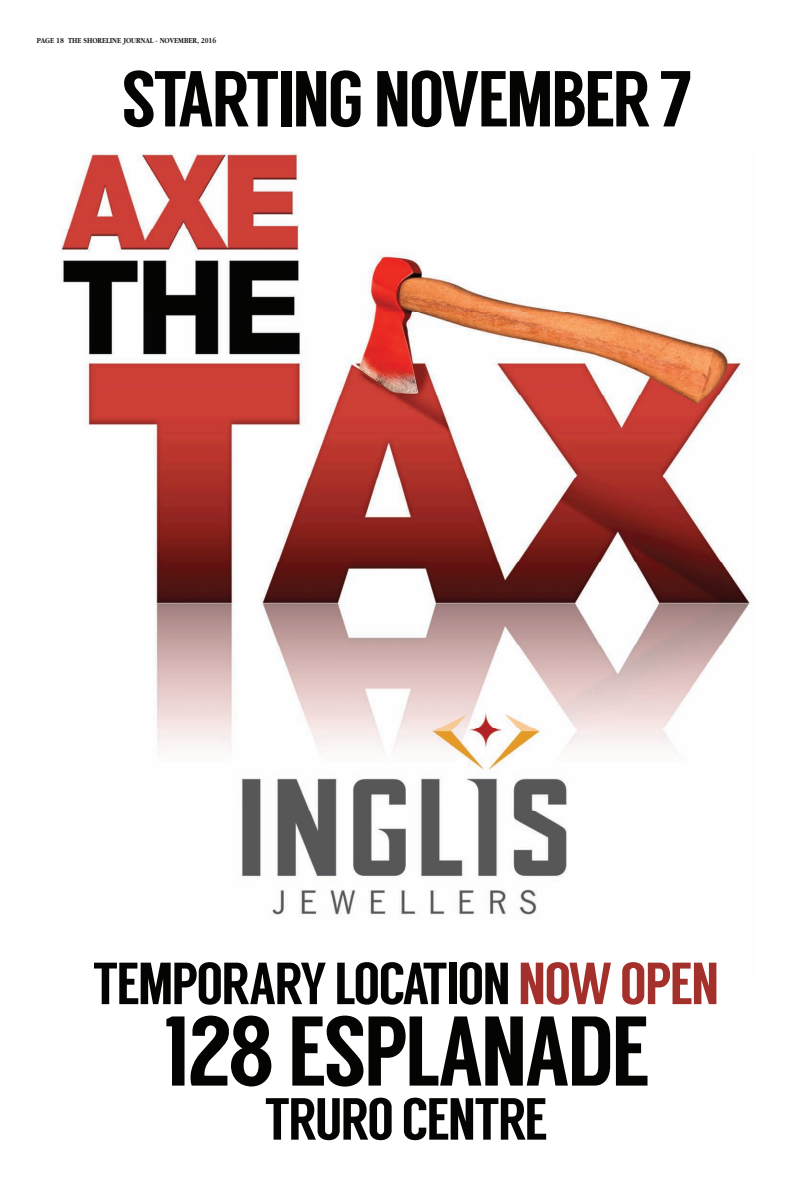
<style>
.page{position:relative;width:810px;height:1197px;background:#fff}
.page>*{position:absolute;margin:0;border:0;box-sizing:border-box;transform-origin:0 0}
.t1{font:98.8px "Langdon";letter-spacing:-.035em;color:#040503}
.t2{font:79.1px "Langdon";letter-spacing:-.035em;color:#040503}
.t3{font:59.3px "Langdon";letter-spacing:-.035em;color:#040503}
.t4{font:700 8px "Garamond";color:#231f20;scale:.85 1}
.s1{color:#a3302b}
</style>
<div class="page">
<img style="left:60px;top:152px;width:692px;height:763px">
<p class="t4" style="left:37px;top:37px;width:212px">PAGE 18 THE SHORELINE JOURNAL - NOVEMBER, 2016</p>
<h2 class="t2" style="left:121px;top:53px;width:572px">STARTING NOVEMBER 7</h2>
<h3 class="t3" style="left:93px;top:949px;width:628px">TEMPORARY LOCATION <span class="s1">NOW OPEN</span></h3>
<h1 class="t1" style="left:164px;top:994px;width:488px">128 ESPLANADE</h1>
<h3 class="t3" style="left:264px;top:1085px;width:285px">TRURO CENTRE</h3>
</div>
